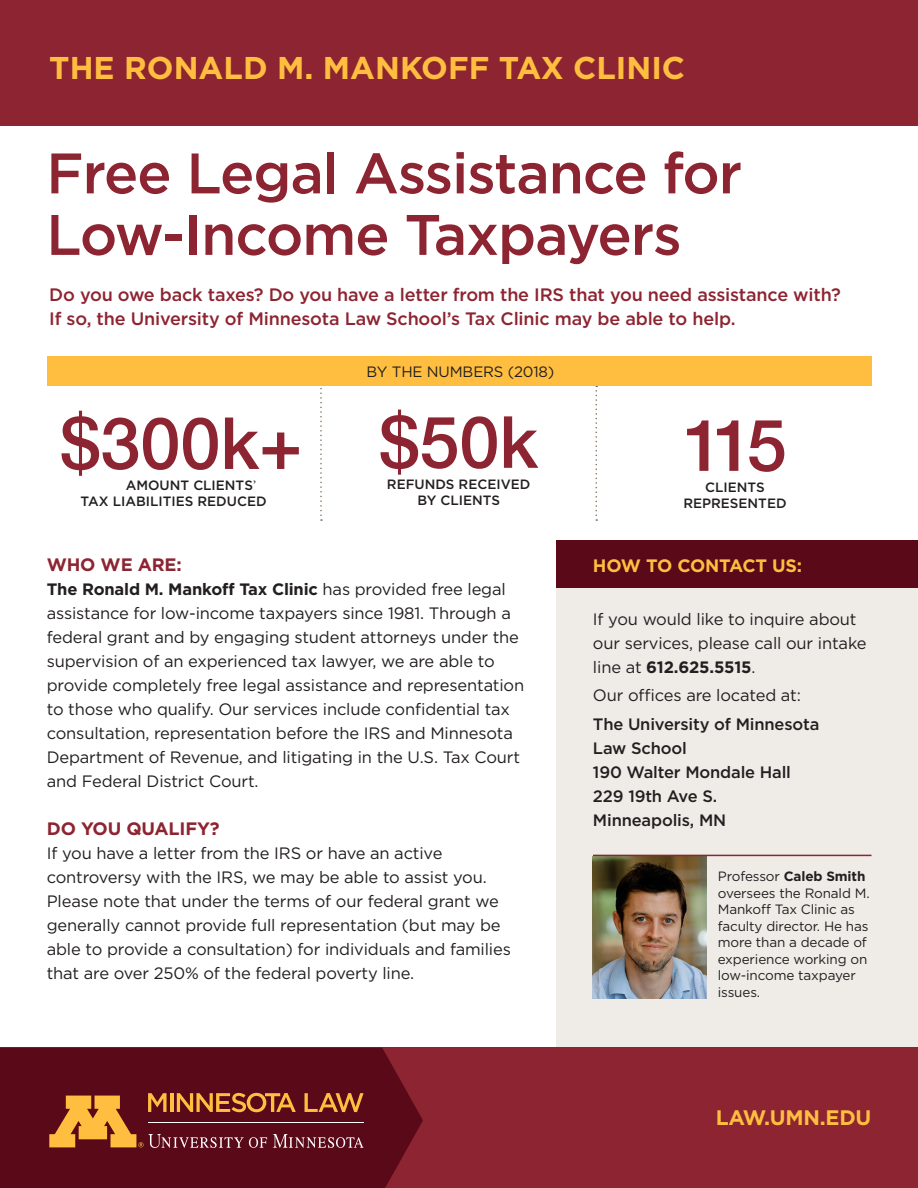
<style>
.page{position:relative;width:918px;height:1188px;background:#fff}
.page>*{position:absolute;margin:0;border:0;box-sizing:border-box;transform-origin:0 0}
.t1{font:500 72px "Helvetica Neue";color:#8d2431}
.t2{font:500 57px/61.5px "Gotham";letter-spacing:-.02em;color:#8d2431}
.t3{font:700 31.5px "Gotham";color:#ffbe3f}
.t4{font:700 21px "Gotham";letter-spacing:-.01em;color:#ffbe3f}
.t5{font:500 18px/24px "Gotham";letter-spacing:-.01em;color:#8d2431}
.t6{font:700 18px "Gotham";letter-spacing:-.01em;color:#8d2431}
.t7{font:700 18px "Gotham";letter-spacing:-.02em;color:#ffbe3f}
.t8{font:16.5px/24px "Gotham";letter-spacing:-.01em;color:#231f20}
.t9{font:500 16.5px/24px "Gotham";letter-spacing:-.01em;color:#231f20}
.t10{font:15px "Gotham";letter-spacing:-.01em;color:#231f20}
.t11{font:13.5px/16.5px "Gotham";letter-spacing:-.01em;color:#231f20}
.t12{font:500 13.5px/16.2px "Gotham";color:#231f20;text-align:center}
.s1{font-family:"Minion Pro";font-weight:400}
.s2{font-weight:700}
</style>
<div class="page">
<div style="left:556px;top:540px;width:362px;height:648px;background:#efece8"></div>
<div style="left:0;top:1048px;width:918px;height:140px;background:#8d2431"></div>
<div style="left:0;top:0;width:918px;height:126px;background:#8d2431"></div>
<div style="left:0;top:1048px;width:423px;height:140px;background:#590917"></div>
<svg style="left:596px;top:386px;width:1px;height:135px"></svg>
<svg style="left:320px;top:387px;width:2px;height:134px"></svg>
<div style="left:556px;top:540px;width:362px;height:48px;background:#590917"></div>
<div style="left:47px;top:356px;width:825px;height:30px;background:#ffbe3f"></div>
<svg style="left:49px;top:1093px;width:315px;height:55px;background:#8d452d"></svg>
<img style="left:593px;top:856px;width:113px;height:142px">
<hr style="left:593px;top:855px;width:279px;height:1px;background:#8d2431">
<p class="t3" style="left:49px;top:47px;width:637px">THE RONALD M. MANKOFF TAX CLINIC</p>
<p class="t2" style="left:46px;top:142px;width:697px">Free Legal Assistance for<br>Low-Income Taxpayers</p>
<p class="t5" style="left:49px;top:282px;width:793px">Do you owe back taxes? Do you have a letter from the IRS that you need assistance with?<br>If so, the University of Minnesota Law School’s Tax Clinic may be able to help.</p>
<p class="t10" style="left:367px;top:362px;width:189px">BY THE NUMBERS (2018)</p>
<p class="t1" style="left:60px;top:385px;width:243px">$300k+</p>
<p class="t12" style="left:81px;top:477px;width:187px;text-align:left;text-indent:45px">AMOUNT CLIENTS<span class="s1">’<br></span>TAX LIABILITIES REDUCED</p>
<p class="t1" style="left:379px;top:384px;width:160px">$50k</p>
<p class="t12" style="left:387px;top:475px;width:145px">REFUNDS RECEIVED<br>BY CLIENTS</p>
<p class="t6" style="left:47px;top:552px;width:137px">WHO WE ARE:</p>
<p class="t8" style="left:47px;top:577px;width:479px"><span class="s2">The Ronald M. Mankoff Tax Clinic</span> has provided free legal assistance for low-income taxpayers since 1981. Through a federal grant and by engaging student attorneys under the supervision of an experienced tax lawyer, we are able to provide completely free legal assistance and representation to those who qualify. Our services include confidential tax consultation, representation before the IRS and Minnesota Department of Revenue, and litigating in the U.S. Tax Court and Federal District Court.</p>
<p class="t6" style="left:47px;top:816px;width:174px">DO YOU QUALIFY?</p>
<p class="t8" style="left:47px;top:841px;width:466px">If you have a letter from the IRS or have an active controversy with the IRS, we may be able to assist you.<br>Please note that under the terms of our federal grant we generally cannot provide full representation (but may be able to provide a consultation) for individuals and families that are over 250% of the federal poverty line.</p>
<p class="t1" style="left:683px;top:387px;width:105px">115</p>
<p class="t12" style="left:683px;top:479px;width:105px">CLIENTS<br>REPRESENTED</p>
<p class="t7" style="left:593px;top:554px;width:211px">HOW TO CONTACT US:</p>
<p class="t8" style="left:593px;top:606px;width:275px">If you would like to inquire about our services, please call our intake line at <span class="s2">612.625.5515</span>.</p>
<p class="t8" style="left:593px;top:683px;width:210px">Our offices are located at:</p>
<p class="t9" style="left:593px;top:712px;width:228px">The University of Minnesota<br>Law School<br>190 Walter Mondale Hall<br>229 19th Ave S.<br>Minneapolis, MN</p>
<p class="t11" style="left:718px;top:868px;width:153px">Professor <span class="s2">Caleb Smith </span>oversees the Ronald M.<br>Mankoff Tax Clinic as faculty director. He has more than a decade of experience working on low-income taxpayer issues.</p>
<p class="t4" style="left:716px;top:1104px;width:157px">LAW.UMN.EDU</p>
</div>
